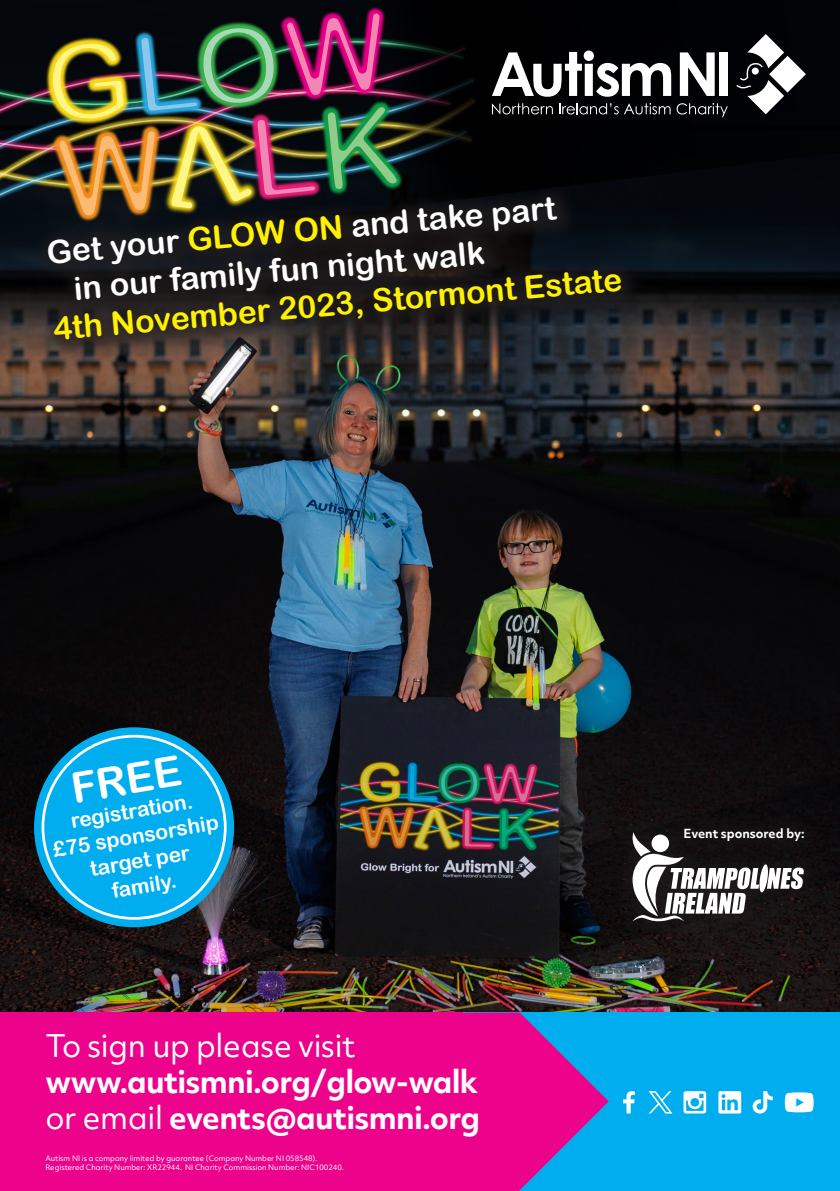
<style>
.page{position:relative;width:840px;height:1191px;background:#fff}
.page>*{position:absolute;margin:0;border:0;box-sizing:border-box;transform-origin:0 0}
.t1{font:41.8px "Arial Rounded MT Bold";color:#fff}
.t2{font:32px "Arial Rounded MT Bold";color:#fff}
.t3{font:32px "Arial Rounded MT Bold";color:#fff101}
.t4{font:700 29.8px/35.8px "Objektiv Mk 2";letter-spacing:-.02em;color:#fff}
.t5{font:29.8px "Objektiv Mk 2";letter-spacing:-.01em;color:#fff}
.t6{font:20.8px "Arial Rounded MT Bold";color:#fff}
.t7{font:700 12px "Objektiv Mk 2";color:#fff}
.t8{font:7.2px "Objektiv Mk 2";color:#fff}
.s1{color:#fff101}
.s2{font-weight:400}
</style>
<div class="page">
<img style="left:0;top:326px;width:839px;height:686px">
<svg style="left:0;top:195px;width:839px;height:131px;background:#0c1116"></svg>
<div style="left:670px;top:0;width:169px;height:195px;background:#010205"></div>
<svg style="left:679px;top:52px;width:35px;height:44px"></svg>
<div style="left:719px;top:52px;width:8px;height:44px;background:#fff"></div>
<img style="left:0;top:0;width:670px;height:216px">
<svg style="left:676px;top:103px;width:51px;height:14px"></svg>
<svg style="left:736px;top:34px;width:69px;height:80px"></svg>
<div style="left:32px;top:181px;width:611px;height:181px;background:#231f20;opacity:.75"></div>
<div style="left:0;top:1012px;width:839px;height:179px;background:#00aeef"></div>
<svg style="left:462px;top:1012px;width:146px;height:179px;fill:#ed028c"></svg>
<div style="left:0;top:1012px;width:462px;height:179px;background:#ed028c"></div>
<svg style="left:623px;top:1091px;width:11px;height:22px"></svg>
<svg style="left:683px;top:1091px;width:22px;height:22px"></svg>
<svg style="left:718px;top:1091px;width:22px;height:22px"></svg>
<svg style="left:752px;top:1091px;width:20px;height:22px"></svg>
<svg style="left:784px;top:1092px;width:29px;height:20px"></svg>
<svg style="left:648px;top:1091px;width:24px;height:22px"></svg>
<div style="left:660px;top:805px;width:167px;height:59px;background:#0d0b0c"></div>
<div style="left:609px;top:810px;width:216px;height:134px;background:#130f10"></div>
<svg style="left:632px;top:832px;width:171px;height:89px"></svg>
<svg style="left:34px;top:727px;width:200px;height:200px;background:#28b7ed"></svg>
<div style="left:43px;top:736px;width:182px;height:182px;background:#00aeef;border-radius:50%"></div>
<p class="t2" style="left:45px;top:233px;width:512px;rotate:-5deg">Get your <span class="s1">GLOW ON</span> and take part</p>
<p class="t2" style="left:72px;top:269px;width:413px;rotate:-5deg">in our family fun night walk</p>
<p class="t3" style="left:52px;top:310px;width:572px;rotate:-5deg">4th November 2023, Stormont Estate</p>
<p class="t1" style="left:67px;top:764px;width:113px;rotate:-10deg">FREE</p>
<p class="t6" style="left:69px;top:808px;width:125px;rotate:-9deg">registration.</p>
<p class="t6" style="left:51px;top:836px;width:169px;rotate:-9deg">£75 sponsorship</p>
<p class="t6" style="left:88px;top:856px;width:102px;rotate:-9deg">target per</p>
<p class="t6" style="left:110px;top:878px;width:66px;rotate:-9deg">family.</p>
<p class="t5" style="left:45px;top:1025px;width:311px">To sign up please visit</p>
<p class="t4" style="left:45px;top:1063px;width:436px">www.autismni.org/glow-walk <span class="s2">or email</span> events@autismni.org</p>
<p class="t8" style="left:45px;top:1153px;width:273px">Autism NI is a company limited by guarantee (Company Number NI 058548).</p>
<p class="t8" style="left:45px;top:1162px;width:300px">Registered Charity Number: XR22944. NI Charity Commission Number: NIC100240.</p>
<p class="t7" style="left:683px;top:825px;width:123px">Event sponsored by:</p>
</div>
